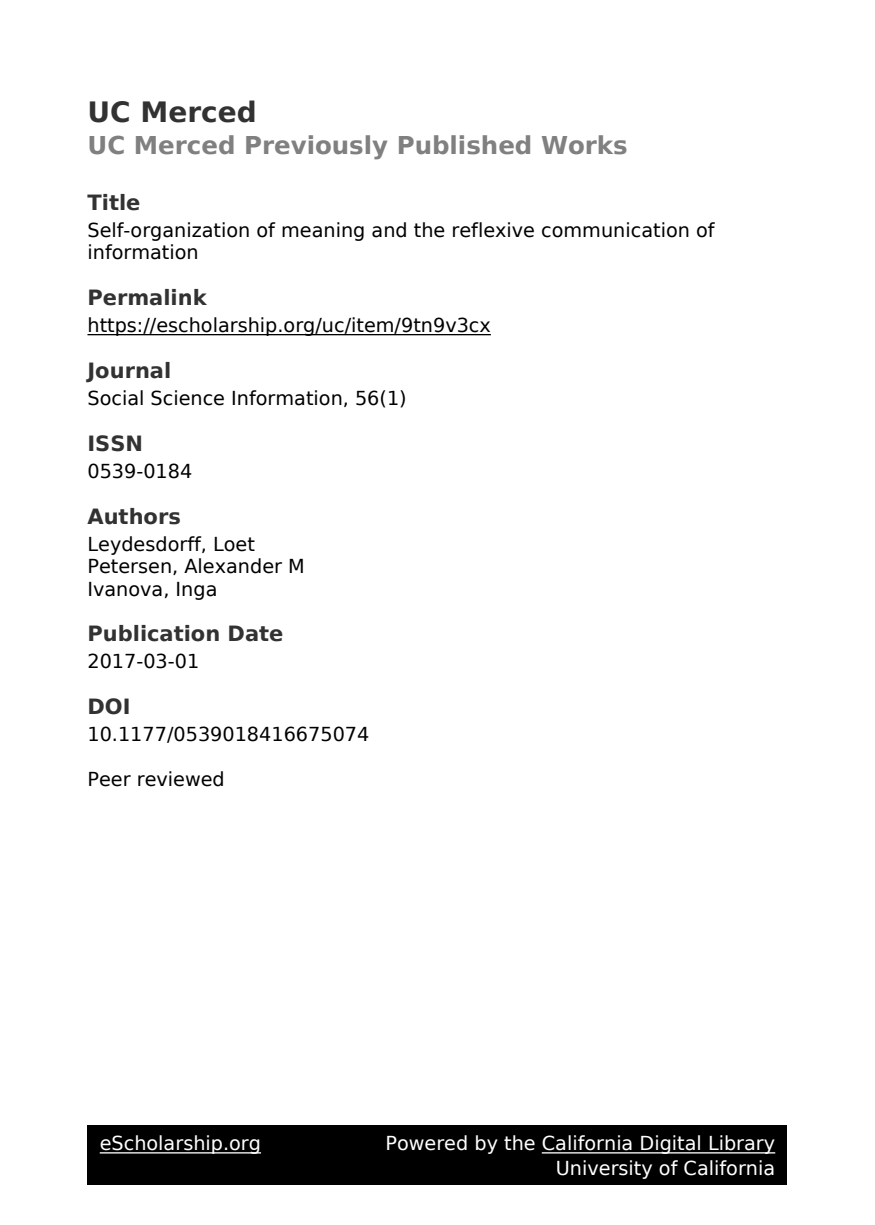
<style>
.page{position:relative;width:875px;height:1225px;background:#fff}
.page>*{position:absolute;margin:0;border:0;box-sizing:border-box;transform-origin:0 0}
.t1{font:700 28px "DejaVu Sans";color:#323232}
.t2{font:700 24.5px "DejaVu Sans";color:#808080}
.t3{font:700 21px "DejaVu Sans";color:#323232}
.t4{font:19.25px/22.4px "DejaVu Sans";color:#000}
.t5{font:19.25px/24.5px "DejaVu Sans";color:#fff;text-align:right}
</style>
<div class="page">
<hr style="left:88px;top:334px;width:403px;height:1px;background:#000">
<div style="left:88px;top:1125px;width:700px;height:60px;background:#000"></div>
<hr style="left:100px;top:1152px;width:161px;height:2px;background:#fff">
<hr style="left:542px;top:1152px;width:233px;height:2px;background:#fff">
<h1 class="t1" style="left:88px;top:101px;width:171px">UC Merced</h1>
<p class="t2" style="left:88px;top:136px;width:542px">UC Merced Previously Published Works</p>
<p class="t3" style="left:88px;top:194px;width:54px">Title</p>
<p class="t4" style="left:88px;top:221px;width:629px">Self-organization of meaning and the reflexive communication of information</p>
<p class="t3" style="left:88px;top:289px;width:121px">Permalink</p>
<p class="t4" style="left:88px;top:316px;width:405px">https://escholarship.org/uc/item/9tn9v3cx</p>
<p class="t3" style="left:88px;top:362px;width:85px">Journal</p>
<p class="t4" style="left:88px;top:389px;width:321px">Social Science Information, 56(1)</p>
<p class="t3" style="left:88px;top:435px;width:57px">ISSN</p>
<p class="t4" style="left:88px;top:462px;width:106px">0539-0184</p>
<p class="t3" style="left:88px;top:508px;width:95px">Authors</p>
<p class="t4" style="left:88px;top:535px;width:219px">Leydesdorff, Loet<br>Petersen, Alexander M<br>Ivanova, Inga</p>
<p class="t3" style="left:88px;top:625px;width:198px">Publication Date</p>
<p class="t4" style="left:88px;top:652px;width:113px">2017-03-01</p>
<p class="t3" style="left:88px;top:698px;width:45px">DOI</p>
<p class="t4" style="left:88px;top:725px;width:283px">10.1177/0539018416675074</p>
<p class="t4" style="left:88px;top:770px;width:139px">Peer reviewed</p>
<p class="t5" style="left:100px;top:1133px;width:163px">eScholarship.org</p>
<p class="t5" style="left:385px;top:1133px;width:391px">Powered by the California Digital Library<br>University of California</p>
</div>
